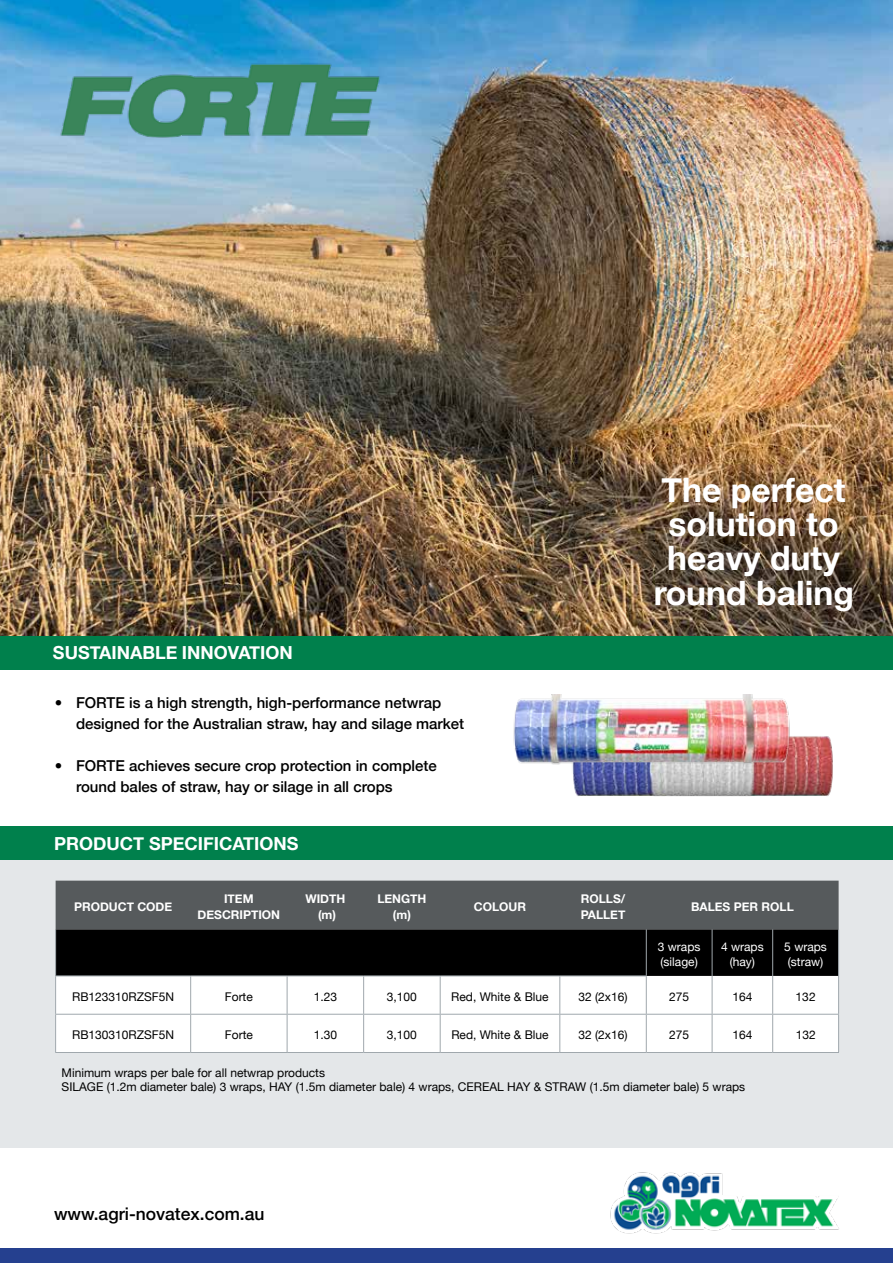
<style>
.page{position:relative;width:893px;height:1263px;background:#fff}
.page>*{position:absolute;margin:0;border:0;box-sizing:border-box;transform-origin:0 0}
.t1{font:700 33.6px/34.3px "Helvetica Neue";color:#fff;text-align:center}
.t2{font:700 18px "Helvetica Neue";color:#fff}
.t3{font:500 17.4px "Helvetica Neue";color:#000}
.t4{font:500 15px/21px "Helvetica Neue";color:#000}
.t5{font:12px/14.4px "Helvetica Neue";color:#000}
.t6{font:700 12px/16.5px "Helvetica Neue";color:#fff;text-align:center}
.t7{font:12px/14.4px "Helvetica Neue";color:#fff}
</style>
<div class="page">
<img style="left:0;top:0;width:893px;height:636px">
<div style="left:0;top:636px;width:893px;height:34px;background:#00804c"></div>
<img style="left:610px;top:1172px;width:229px;height:62px">
<div style="left:0;top:1249px;width:893px;height:14px;background:#25408f"></div>
<div style="left:0;top:852px;width:893px;height:295px;background:#e4e7e9"></div>
<div style="left:0;top:826px;width:893px;height:34px;background:#00804c"></div>
<img style="left:572px;top:736px;width:261px;height:61px">
<img style="left:513px;top:694px;width:282px;height:76px">
<svg style="left:56px;top:881px;width:783px;height:95px;background:#2c2e2f"></svg>
<div style="left:56px;top:976px;width:782px;height:76px;background:#fff"></div>
<hr style="left:55px;top:929px;width:1px;height:46px;background:#a0a8ad">
<hr style="left:646px;top:929px;width:1px;height:46px;background:#a0a8ad">
<hr style="left:712px;top:929px;width:1px;height:47px;background:#a0a8ad">
<hr style="left:772px;top:929px;width:1px;height:47px;background:#a0a8ad">
<hr style="left:838px;top:929px;width:1px;height:47px;background:#a0a8ad">
<hr style="left:55px;top:975px;width:136px;height:1px;background:#a0a8ad">
<hr style="left:55px;top:976px;width:1px;height:38px;background:#a0a8ad">
<hr style="left:191px;top:975px;width:96px;height:1px;background:#a0a8ad">
<hr style="left:190px;top:976px;width:1px;height:38px;background:#a0a8ad">
<hr style="left:287px;top:975px;width:77px;height:1px;background:#a0a8ad">
<hr style="left:287px;top:976px;width:1px;height:38px;background:#a0a8ad">
<hr style="left:364px;top:975px;width:76px;height:1px;background:#a0a8ad">
<hr style="left:363px;top:976px;width:1px;height:38px;background:#a0a8ad">
<hr style="left:440px;top:975px;width:120px;height:1px;background:#a0a8ad">
<hr style="left:440px;top:976px;width:1px;height:38px;background:#a0a8ad">
<hr style="left:560px;top:975px;width:87px;height:1px;background:#a0a8ad">
<hr style="left:559px;top:976px;width:1px;height:38px;background:#a0a8ad">
<hr style="left:646px;top:976px;width:1px;height:38px;background:#a0a8ad">
<hr style="left:712px;top:976px;width:1px;height:38px;background:#a0a8ad">
<hr style="left:772px;top:976px;width:1px;height:38px;background:#a0a8ad">
<hr style="left:838px;top:976px;width:1px;height:38px;background:#a0a8ad">
<hr style="left:55px;top:1014px;width:136px;height:1px;background:#a0a8ad">
<hr style="left:55px;top:1014px;width:1px;height:38px;background:#a0a8ad">
<hr style="left:191px;top:1014px;width:96px;height:1px;background:#a0a8ad">
<hr style="left:190px;top:1014px;width:1px;height:38px;background:#a0a8ad">
<hr style="left:287px;top:1014px;width:77px;height:1px;background:#a0a8ad">
<hr style="left:287px;top:1014px;width:1px;height:38px;background:#a0a8ad">
<hr style="left:364px;top:1014px;width:76px;height:1px;background:#a0a8ad">
<hr style="left:363px;top:1014px;width:1px;height:38px;background:#a0a8ad">
<hr style="left:440px;top:1014px;width:120px;height:1px;background:#a0a8ad">
<hr style="left:440px;top:1014px;width:1px;height:38px;background:#a0a8ad">
<hr style="left:560px;top:1014px;width:86px;height:1px;background:#a0a8ad">
<hr style="left:559px;top:1014px;width:1px;height:38px;background:#a0a8ad">
<hr style="left:646px;top:1014px;width:66px;height:1px;background:#a0a8ad">
<hr style="left:646px;top:1014px;width:1px;height:38px;background:#a0a8ad">
<hr style="left:712px;top:1014px;width:61px;height:1px;background:#a0a8ad">
<hr style="left:712px;top:1014px;width:1px;height:38px;background:#a0a8ad">
<hr style="left:773px;top:1014px;width:66px;height:1px;background:#a0a8ad">
<hr style="left:772px;top:1014px;width:1px;height:38px;background:#a0a8ad">
<hr style="left:838px;top:1014px;width:1px;height:38px;background:#a0a8ad">
<hr style="left:55px;top:1052px;width:136px;height:1px;background:#a0a8ad">
<hr style="left:191px;top:1052px;width:96px;height:1px;background:#a0a8ad">
<hr style="left:287px;top:1052px;width:77px;height:1px;background:#a0a8ad">
<hr style="left:364px;top:1052px;width:76px;height:1px;background:#a0a8ad">
<hr style="left:440px;top:1052px;width:120px;height:1px;background:#a0a8ad">
<hr style="left:560px;top:1052px;width:86px;height:1px;background:#a0a8ad">
<hr style="left:646px;top:1052px;width:66px;height:1px;background:#a0a8ad">
<hr style="left:712px;top:1052px;width:61px;height:1px;background:#a0a8ad">
<hr style="left:773px;top:1052px;width:66px;height:1px;background:#a0a8ad">
<img style="left:53px;top:54px;width:336px;height:100px">
<h2 class="t2" style="left:53px;top:639px;width:241px">SUSTAINABLE INNOVATION</h2>
<p class="t4" style="left:76px;top:691px;width:390px;text-indent:-21px">• FORTE is a high strength, high-performance netwrap designed for the Australian straw, hay and silage market</p>
<p class="t4" style="left:76px;top:754px;width:362px;text-indent:-21px">• FORTE achieves secure crop protection in complete round bales of straw, hay or silage in all crops</p>
<h2 class="t2" style="left:54px;top:830px;width:246px">PRODUCT SPECIFICATIONS</h2>
<h1 class="t1" style="left:653px;top:473px;width:202px">The perfect solution to heavy duty round baling</h1>
<p class="t6" style="left:74px;top:899px;width:100px">PRODUCT CODE</p>
<p class="t6" style="left:198px;top:890px;width:84px">ITEM<br>DESCRIPTION</p>
<p class="t6" style="left:305px;top:890px;width:41px">WIDTH (m)</p>
<p class="t6" style="left:377px;top:890px;width:51px">LENGTH (m)</p>
<p class="t6" style="left:474px;top:899px;width:54px">COLOUR</p>
<p class="t6" style="left:581px;top:890px;width:46px;text-align:left">ROLLS/<br>PALLET</p>
<p class="t6" style="left:691px;top:899px;width:104px">BALES PER ROLL</p>
<p class="t7" style="left:658px;top:940px;width:44px">3 wraps (silage)</p>
<p class="t7" style="left:721px;top:940px;width:44px;text-align:center">4 wraps (hay)</p>
<p class="t7" style="left:784px;top:940px;width:44px">5 wraps (straw)</p>
<p class="t5" style="left:72px;top:990px;width:104px">RB123310RZSF5N</p>
<p class="t5" style="left:225px;top:990px;width:29px">Forte</p>
<p class="t5" style="left:314px;top:990px;width:25px">1.23</p>
<p class="t5" style="left:387px;top:990px;width:32px">3,100</p>
<p class="t5" style="left:451px;top:990px;width:99px">Red, White &amp; Blue</p>
<p class="t5" style="left:578px;top:990px;width:51px">32 (2x16)</p>
<p class="t5" style="left:669px;top:990px;width:22px">275</p>
<p class="t5" style="left:732px;top:990px;width:22px">164</p>
<p class="t5" style="left:796px;top:990px;width:22px">132</p>
<p class="t5" style="left:72px;top:1028px;width:104px">RB130310RZSF5N</p>
<p class="t5" style="left:225px;top:1028px;width:29px">Forte</p>
<p class="t5" style="left:314px;top:1028px;width:25px">1.30</p>
<p class="t5" style="left:387px;top:1028px;width:32px">3,100</p>
<p class="t5" style="left:451px;top:1028px;width:99px">Red, White &amp; Blue</p>
<p class="t5" style="left:578px;top:1028px;width:51px">32 (2x16)</p>
<p class="t5" style="left:669px;top:1028px;width:22px">275</p>
<p class="t5" style="left:732px;top:1028px;width:22px">164</p>
<p class="t5" style="left:796px;top:1028px;width:22px">132</p>
<p class="t5" style="left:62px;top:1066px;width:685px">Minimum wraps per bale for all netwrap products<br>SILAGE (1.2m diameter bale) 3 wraps, HAY (1.5m diameter bale) 4 wraps, CEREAL HAY &amp; STRAW (1.5m diameter bale) 5 wraps</p>
<h3 class="t3" style="left:54px;top:1200px;width:212px">www.agri-novatex.com.au</h3>
</div>
